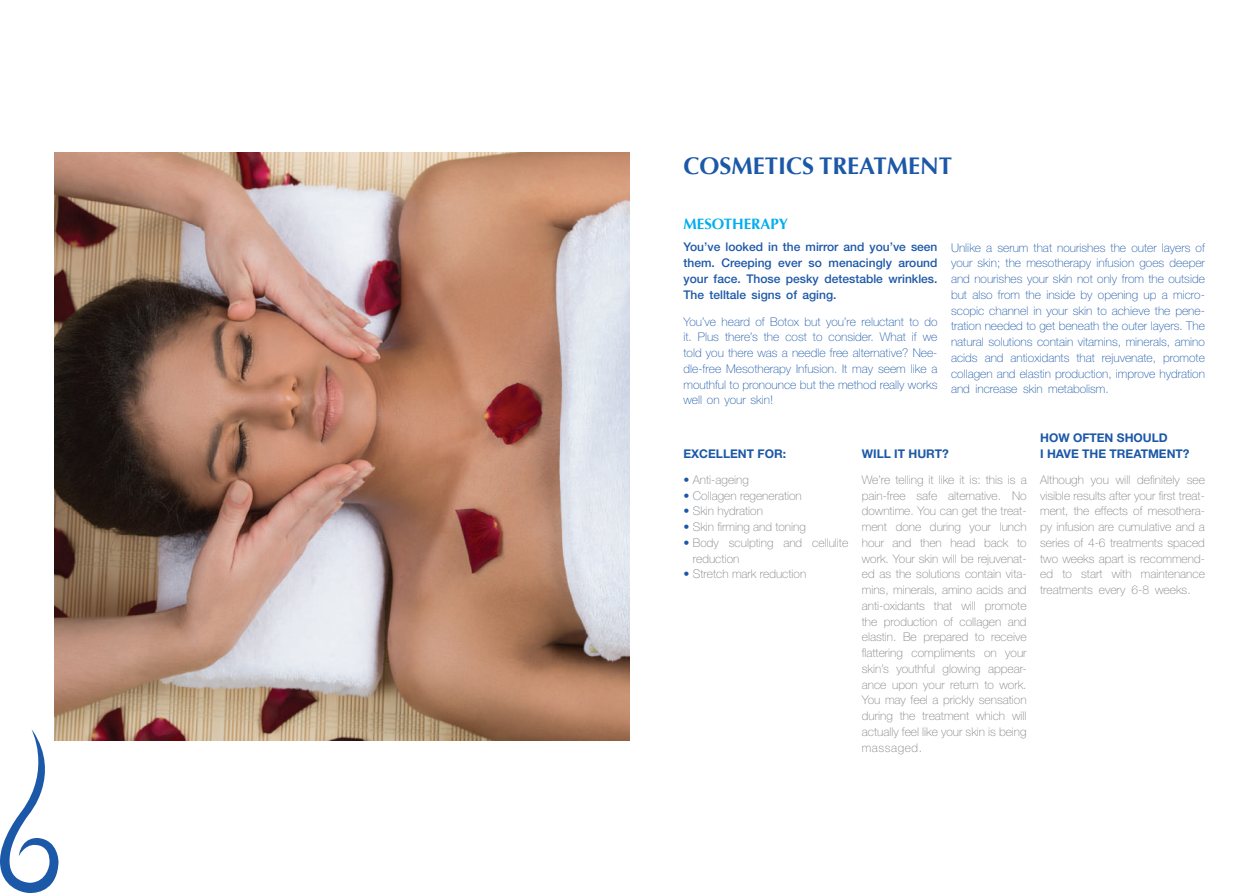
<style>
.page{position:relative;width:1259px;height:893px;background:#fff}
.page>*{position:absolute;margin:0;border:0;box-sizing:border-box;transform-origin:0 0}
.t1{font:700 24px "Optima";color:#1c58a8}
.t2{font:700 15px "Optima";color:#00aeef}
.t3{font:100 12px/15.8px "Helvetica Neue";color:#808285;text-align:justify}
.t4{font:100 12px/15.8px "Helvetica Neue";color:#1c58a8;text-align:justify}
.t5{font:500 12px/16px "Helvetica Neue";color:#1c58a8;text-align:justify}
.t6{font:700 12px/15.8px "Helvetica Neue";color:#1c58a8}
.s1{color:#1c58a8}
</style>
<div class="page">
<svg style="left:0;top:729px;width:59px;height:164px"></svg>
<img style="left:54px;top:152px;width:575px;height:589px">
<h1 class="t1" style="left:683px;top:152px;width:270px">COSMETICS TREATMENT</h1>
<p class="t2" style="left:683px;top:215px;width:106px">MESOTHERAPY</p>
<p class="t5" style="left:683px;top:239px;width:255px">You’ve looked in the mirror and you’ve seen them. Creeping ever so menacingly around your face. Those pesky detestable wrinkles.<br>The telltale signs of aging.</p>
<p class="t4" style="left:683px;top:313px;width:255px">You’ve heard of Botox but you’re reluctant to do it. Plus there’s the cost to consider. What if we told you there was a needle free alternative? Nee&shy;dle-free Mesotherapy Infusion. It may seem like a mouthful to pronounce but the method really works well on your skin!</p>
<p class="t4" style="left:951px;top:239px;width:255px">Unlike a serum that nourishes the outer layers of your skin; the mesotherapy infusion goes deeper and nourishes your skin not only from the outside but also from the inside by opening up a micro&shy;scopic channel in your skin to achieve the pene&shy;tration needed to get beneath the outer layers. The natural solutions contain vitamins, minerals, amino acids and antioxidants that rejuvenate, promote collagen and elastin production, improve hydration and increase skin metabolism.</p>
<p class="t6" style="left:683px;top:445px;width:104px">EXCELLENT FOR:</p>
<p class="t3" style="left:683px;top:472px;width:67px"><span class="s1">•</span> Anti-ageing</p>
<p class="t3" style="left:683px;top:487px;width:120px"><span class="s1">•</span> Collagen regeneration</p>
<p class="t3" style="left:683px;top:503px;width:81px"><span class="s1">•</span> Skin hydration</p>
<p class="t3" style="left:683px;top:519px;width:124px"><span class="s1">•</span> Skin firming and toning</p>
<p class="t3" style="left:693px;top:535px;width:157px;text-indent:-9px"><span class="s1">•</span> Body sculpting and cellulite reduction</p>
<p class="t3" style="left:683px;top:566px;width:124px"><span class="s1">•</span> Stretch mark reduction</p>
<p class="t6" style="left:862px;top:445px;width:88px">WILL IT HURT?</p>
<p class="t3" style="left:862px;top:472px;width:166px">We’re telling it like it is: this is a pain-free safe alternative. No downtime. You can get the treat&shy;ment done during your lunch hour and then head back to work. Your skin will be rejuvenat&shy;ed as the solutions contain vita&shy;mins, minerals, amino acids and anti-oxidants that will promote the production of collagen and elastin. Be prepared to receive flattering compliments on your skin’s youthful glowing appear&shy;ance upon your return to work.<br>You may feel a prickly sensation during the treatment which will actually feel like your skin is being massaged.</p>
<p class="t6" style="left:1040px;top:429px;width:151px">HOW OFTEN SHOULD<br>I HAVE THE TREATMENT?</p>
<p class="t3" style="left:1040px;top:472px;width:166px">Although you will definitely see visible results after your first treat&shy;ment, the effects of mesothera&shy;py infusion are cumulative and a series of 4-6 treatments spaced two weeks apart is recommend&shy;ed to start with maintenance treatments every 6-8 weeks.</p>
</div>
